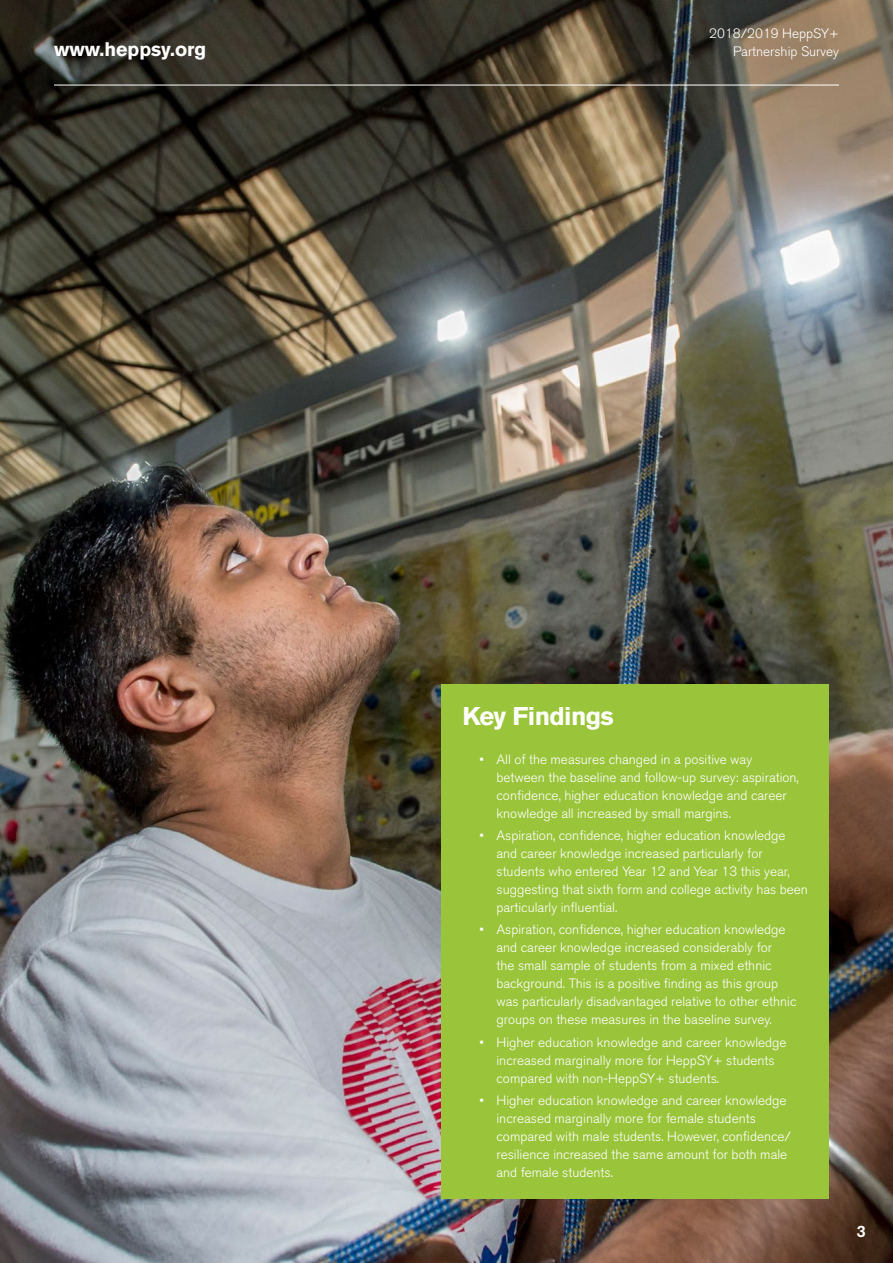
<style>
.page{position:relative;width:893px;height:1263px;background:#fff}
.page>*{position:absolute;margin:0;border:0;box-sizing:border-box;transform-origin:0 0}
.t1{font:700 25.5px "Akzidenz Grotesk BE";letter-spacing:-.025em;color:#fff}
.t2{font:700 19.5px "Akzidenz Grotesk BE";color:#fff}
.t3{font:500 16.5px "Akzidenz Grotesk BE";color:#fff}
.t4{font:300 13.5px/18px "Akzidenz Grotesk BE";color:#fff}
</style>
<div class="page">
<img style="left:0;top:0;width:893px;height:1263px">
<hr style="left:54px;top:85px;width:785px;height:1px;background:#fff">
<div style="left:441px;top:684px;width:388px;height:515px;background:#9ac43a"></div>
<p class="t4" style="left:709px;top:25px;width:131px">2018/2019 HeppSY+</p>
<h2 class="t2" style="left:54px;top:38px;width:154px">www.heppsy.org</h2>
<p class="t4" style="left:733px;top:43px;width:107px">Partnership Survey</p>
<h1 class="t1" style="left:462px;top:701px;width:153px">Key Findings</h1>
<p class="t4" style="left:496px;top:750px;width:304px;text-indent:-17px">• All of the measures changed in a positive way between the baseline and follow-up survey: aspiration, confidence, higher education knowledge and career knowledge all increased by small margins.</p>
<p class="t4" style="left:496px;top:827px;width:313px;text-indent:-17px">• Aspiration, confidence, higher education knowledge and career knowledge increased particularly for students who entered Year 12 and Year 13 this year, suggesting that sixth form and college activity has been particularly influential.</p>
<p class="t4" style="left:496px;top:921px;width:301px;text-indent:-17px">• Aspiration, confidence, higher education knowledge and career knowledge increased considerably for<br>the small sample of students from a mixed ethnic background. This is a positive finding as this group was particularly disadvantaged relative to other ethnic groups on these measures in the baseline survey.</p>
<p class="t4" style="left:496px;top:1033px;width:292px;text-indent:-17px">• Higher education knowledge and career knowledge increased marginally more for HeppSY+ students compared with non-HeppSY+ students.</p>
<p class="t4" style="left:496px;top:1091px;width:296px;text-indent:-17px">• Higher education knowledge and career knowledge increased marginally more for female students compared with male students. However, confidence/ resilience increased the same amount for both male and female students.</p>
<p class="t3" style="left:856px;top:1221px;width:11px">3</p>
</div>
